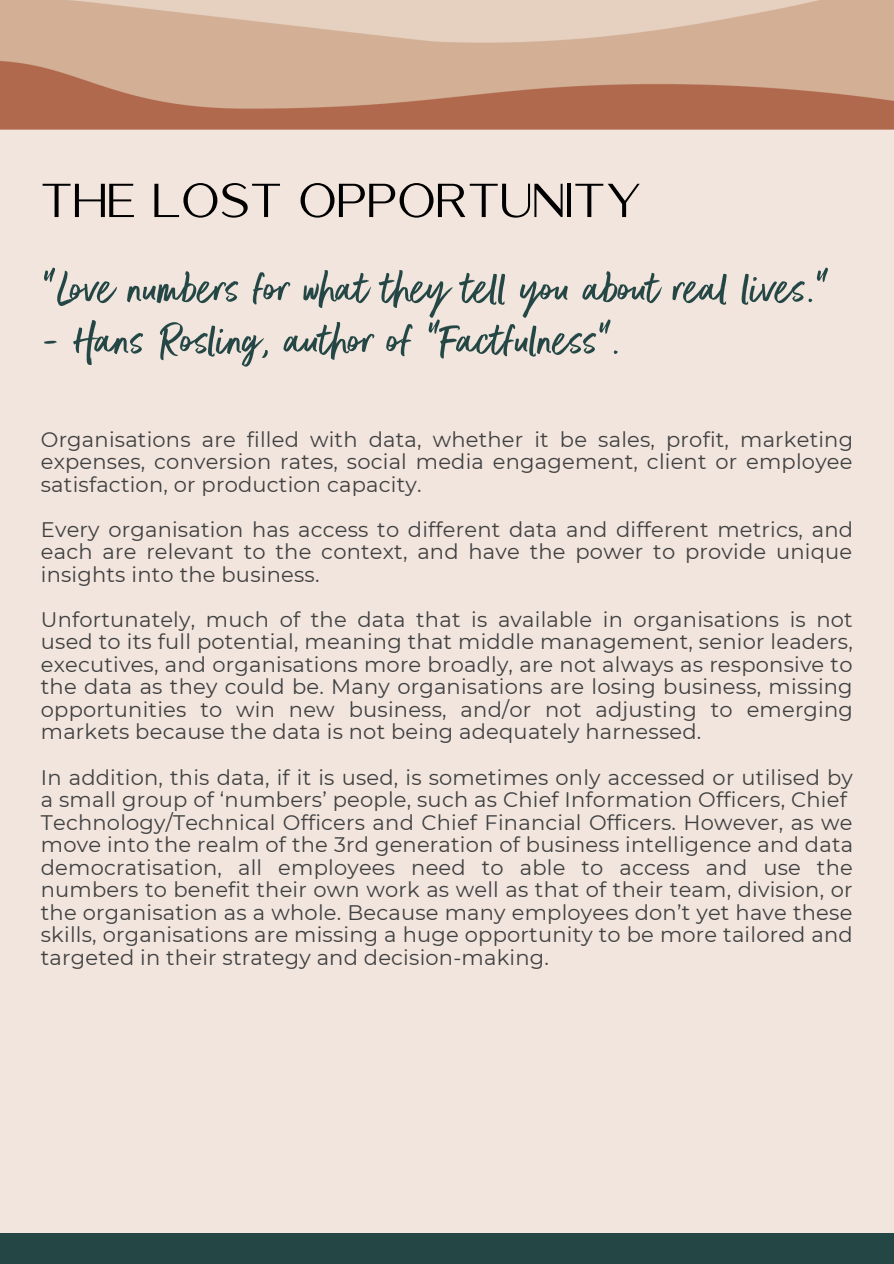
<style>
.page{position:relative;width:894px;height:1264px;background:#fff}
.page>*{position:absolute;margin:0;border:0;box-sizing:border-box;transform-origin:0 0}
.t1{font:60px "Luxerie";color:#000}
.t2{font:52.5px "Better Times";letter-spacing:.005em;color:#244746}
.t3{font:21px/22.5px "Montserrat";letter-spacing:.01em;color:#404041;text-align:justify}
</style>
<div class="page">
<div style="left:0;top:0;width:893px;height:1263px;background:#f1e5dd"></div>
<div style="left:0;top:1232px;width:893px;height:31px;background:#244746"></div>
<p class="t1" style="left:43px;top:176px;width:602px">The lost opportunity</p>
<p class="t2" style="left:43px;top:260px;width:787px">“Love numbers for what they tell you about real lives.”</p>
<p class="t2" style="left:43px;top:311px;width:579px">- Hans Rosling, author of “Factfulness”.</p>
<p class="t3" style="left:41px;top:428px;width:813px">Organisations are filled with data, whether it be sales, profit, marketing expenses, conversion rates, social media engagement, client or employee satisfaction, or production capacity.</p>
<p class="t3" style="left:41px;top:518px;width:813px">Every organisation has access to different data and different metrics, and each are relevant to the context, and have the power to provide unique insights into the business.</p>
<p class="t3" style="left:41px;top:608px;width:813px">Unfortunately, much of the data that is available in organisations is not used to its full potential, meaning that middle management, senior leaders, executives, and organisations more broadly, are not always as responsive to the data as they could be. Many organisations are losing business, missing opportunities to win new business, and/or not adjusting to emerging markets because the data is not being adequately harnessed.</p>
<p class="t3" style="left:41px;top:765px;width:813px">In addition, this data, if it is used, is sometimes only accessed or utilised by a small group of ‘numbers’ people, such as Chief Information Officers, Chief</p>
<p class="t3" style="left:41px;top:810px;width:813px">Technology/Technical Officers and Chief Financial Officers. However, as we move into the realm of the 3rd generation of business intelligence and data democratisation, all employees need to able to access and use the numbers to benefit their own work as well as that of their team, division, or the organisation as a whole. Because many employees don’t yet have these skills, organisations are missing a huge opportunity to be more tailored and targeted in their strategy and decision-making.</p>
</div>
